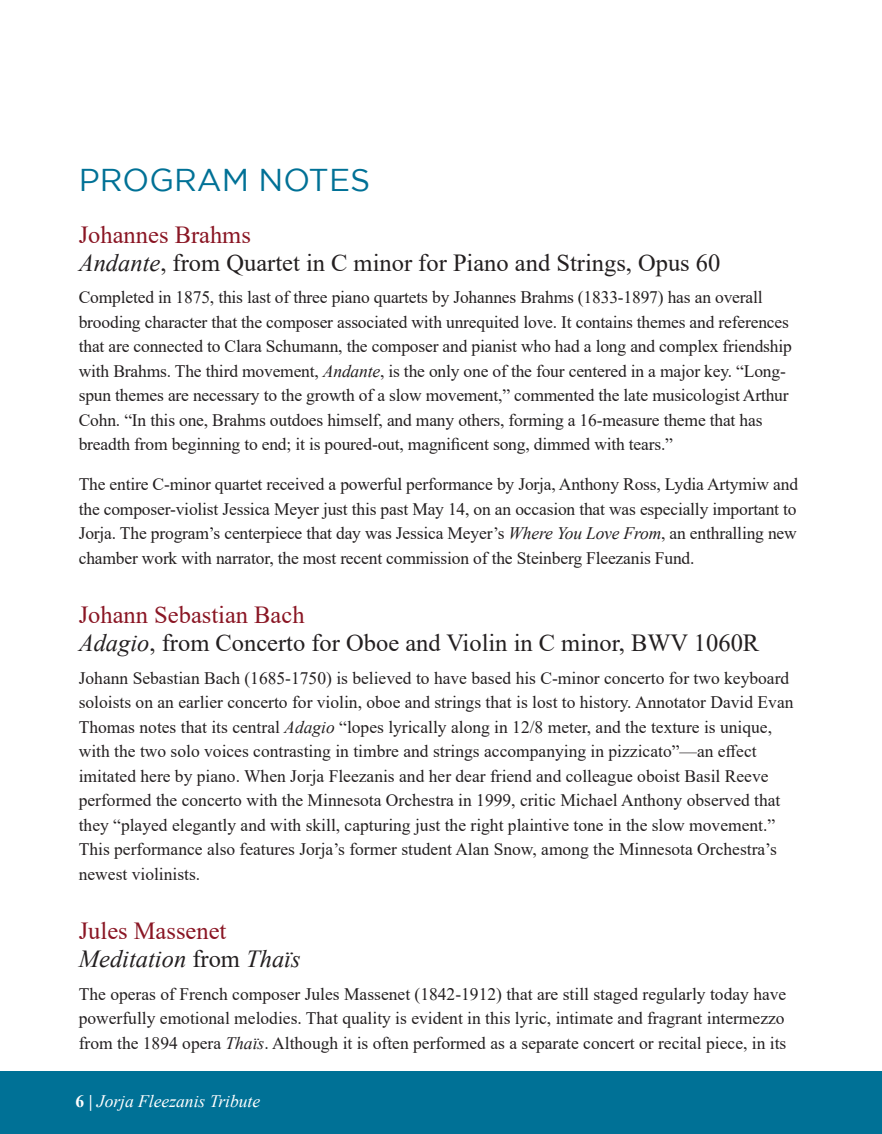
<style>
.page{position:relative;width:882px;height:1134px;background:#fff}
.page>*{position:absolute;margin:0;border:0;box-sizing:border-box;transform-origin:0 0}
.t1{font:31.5px "Gotham";color:#007196}
.t2{font:24.5px "Times New Roman";color:#231f20}
.t3{font:24.5px "Times New Roman";color:#8a1624}
.t4{font:italic 24.5px "Times New Roman";color:#231f20}
.t5{font:17.5px/24.5px "Times New Roman";color:#231f20}
.t6{font:italic 17.5px "Times New Roman";color:#fff}
.s1{font-style:italic}
.s2{font-style:normal}
.s3{font-weight:700;font-style:normal}
</style>
<div class="page">
<div style="left:0;top:1072px;width:882px;height:62px;background:#007196"></div>
<p class="t1" style="left:79px;top:163px;width:293px">PROGRAM NOTES</p>
<p class="t3" style="left:79px;top:217px;width:174px">Johannes Brahms</p>
<p class="t2" style="left:79px;top:245px;width:643px"><span class="s1">Andante</span>, from Quartet in C minor for Piano and Strings, Opus 60</p>
<p class="t5" style="left:79px;top:284px;width:715px">Completed in 1875, this last of three piano quartets by Johannes Brahms (1833-1897) has an overall brooding character that the composer associated with unrequited love. It contains themes and references that are connected to Clara Schumann, the composer and pianist who had a long and complex friendship with Brahms. The third movement, <span class="s1">Andante</span>, is the only one of the four centered in a major key. “Long&shy;spun themes are necessary to the growth of a slow movement,” commented the late musicologist Arthur Cohn. “In this one, Brahms outdoes himself, and many others, forming a 16-measure theme that has breadth from beginning to end; it is poured-out, magnificent song, dimmed with tears.”</p>
<p class="t5" style="left:79px;top:472px;width:721px;text-align:justify">The entire C-minor quartet received a powerful performance by Jorja, Anthony Ross, Lydia Artymiw and the composer-violist Jessica Meyer just this past May 14, on an occasion that was especially important to Jorja. The program’s centerpiece that day was Jessica Meyer’s <span class="s1">Where You Love From</span>, an enthralling new chamber work with narrator, the most recent commission of the Steinberg Fleezanis Fund.</p>
<p class="t3" style="left:79px;top:598px;width:227px">Johann Sebastian Bach</p>
<p class="t2" style="left:79px;top:626px;width:682px"><span class="s1">Adagio</span>, from Concerto for Oboe and Violin in C minor, BWV 1060R</p>
<p class="t5" style="left:79px;top:665px;width:716px">Johann Sebastian Bach (1685-1750) is believed to have based his C-minor concerto for two keyboard soloists on an earlier concerto for violin, oboe and strings that is lost to history. Annotator David Evan Thomas notes that its central <span class="s1">Adagio</span> “lopes lyrically along in 12/8 meter, and the texture is unique, with the two solo voices contrasting in timbre and strings accompanying in pizzicato”—an effect imitated here by piano. When Jorja Fleezanis and her dear friend and colleague oboist Basil Reeve performed the concerto with the Minnesota Orchestra in 1999, critic Michael Anthony observed that they “played elegantly and with skill, capturing just the right plaintive tone in the slow movement.” This performance also features Jorja’s former student Alan Snow, among the Minnesota Orchestra’s newest violinists.</p>
<p class="t3" style="left:79px;top:914px;width:149px">Jules Massenet</p>
<p class="t4" style="left:79px;top:942px;width:223px">Meditation <span class="s2">from</span> Thaïs</p>
<p class="t5" style="left:79px;top:981px;width:709px;text-align:justify">The operas of French composer Jules Massenet (1842-1912) that are still staged regularly today have powerfully emotional melodies. That quality is evident in this lyric, intimate and fragrant intermezzo from the 1894 opera <span class="s1">Thaïs</span>. Although it is often performed as a separate concert or recital piece, in its</p>
<p class="t6" style="left:76px;top:1089px;width:186px"><span class="s3">6 |</span> Jorja Fleezanis Tribute</p>
</div>
